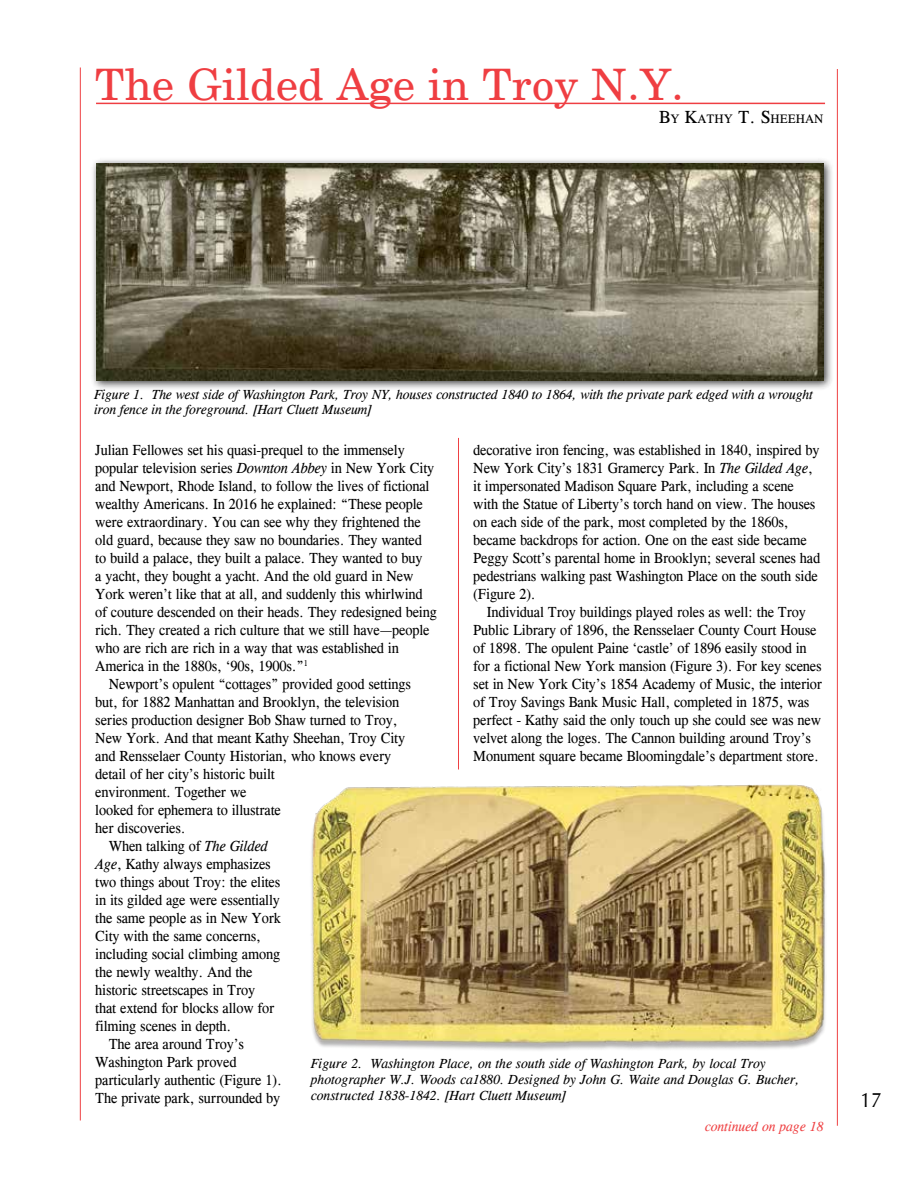
<style>
.page{position:relative;width:918px;height:1188px;background:#fff}
.page>*{position:absolute;margin:0;border:0;box-sizing:border-box;transform-origin:0 0}
.t1{font:43.5px "New Century Schlbk";letter-spacing:.01em;color:#ef3e42}
.t2{font:21px "Cg Omega";color:#000;scale:.9 1}
.t3{font:15px/18px "Cg Times";letter-spacing:-.01em;color:#000;scale:.95 1}
.t4{font:italic 13.5px/16.2px "Cg Times";color:#000}
.t5{font:italic 13.5px "Cg Times";color:#ef4143}
.t6{font:12.6px "Cg Times";color:#000}
.s1{font-size:18px}
.s2{font-style:italic}
</style>
<div class="page">
<hr style="left:96px;top:103px;width:729px;height:1px;background:#ef3e42">
<hr style="left:80px;top:68px;width:1px;height:1052px;background:#ef4143">
<hr style="left:837px;top:69px;width:1px;height:1057px;background:#ef4143">
<hr style="left:458px;top:438px;width:1px;height:332px;background:#ef4143">
<div style="left:90px;top:157px;width:744px;height:234px;background:#000;opacity:.75"></div>
<img style="left:96px;top:163px;width:728px;height:218px">
<img style="left:311px;top:772px;width:527px;height:283px">
<h1 class="t1" style="left:95px;top:58px;width:590px">The Gilded Age in Troy N.Y.</h1>
<p class="t6" style="left:659px;top:111px;width:166px"><span class="s1">B</span>Y <span class="s1">K</span>ATHY <span class="s1">T. S</span>HEEHAN</p>
<p class="t4" style="left:94px;top:387px;width:720px;line-height:15px">Figure 1. The west side of Washington Park, Troy NY, houses constructed 1840 to 1864, with the private park edged with a wrought iron fence in the foreground. [Hart Cluett Museum]</p>
<p class="t3" style="left:95px;top:441px;width:327px">Julian Fellowes set his quasi-prequel to the immensely</p>
<p class="t3" style="left:95px;top:459px;width:358px">popular television series <span class="s2">Downton Abbey</span> in New York City</p>
<p class="t3" style="left:95px;top:477px;width:353px">and Newport, Rhode Island, to follow the lives of fictional</p>
<p class="t3" style="left:95px;top:495px;width:346px">wealthy Americans. In 2016 he explained: “These people</p>
<p class="t3" style="left:95px;top:513px;width:344px">were extraordinary. You can see why they frightened the</p>
<p class="t3" style="left:95px;top:531px;width:345px">old guard, because they saw no boundaries. They wanted</p>
<p class="t3" style="left:95px;top:549px;width:346px">to build a palace, they built a palace. They wanted to buy</p>
<p class="t3" style="left:95px;top:567px;width:336px">a yacht, they bought a yacht. And the old guard in New</p>
<p class="t3" style="left:95px;top:585px;width:346px">York weren’t like that at all, and suddenly this whirlwind</p>
<p class="t3" style="left:95px;top:603px;width:361px">of couture descended on their heads. They redesigned being</p>
<p class="t3" style="left:95px;top:621px;width:353px">rich. They created a rich culture that we still have—people</p>
<p class="t3" style="left:95px;top:639px;width:321px">who are rich are rich in a way that was established in</p>
<p class="t3" style="left:95px;top:657px;width:225px">America in the 1880s, ‘90s, 1900s.”<sup>1</sup></p>
<p class="t3" style="left:109px;top:675px;width:320px">Newport’s opulent “cottages” provided good settings</p>
<p class="t3" style="left:95px;top:693px;width:321px">but, for 1882 Manhattan and Brooklyn, the television</p>
<p class="t3" style="left:95px;top:711px;width:320px">series production designer Bob Shaw turned to Troy,</p>
<p class="t3" style="left:95px;top:729px;width:328px">New York. And that meant Kathy Sheehan, Troy City</p>
<p class="t3" style="left:95px;top:747px;width:313px">and Rensselaer County Historian, who knows every</p>
<p class="t3" style="left:95px;top:765px;width:190px">detail of her city’s historic built</p>
<p class="t3" style="left:95px;top:783px;width:161px">environment. Together we</p>
<p class="t3" style="left:95px;top:801px;width:197px">looked for ephemera to illustrate</p>
<p class="t3" style="left:95px;top:819px;width:96px">her discoveries.</p>
<p class="t3" style="left:109px;top:837px;width:169px">When talking of <span class="s2">The Gilded</span></p>
<p class="t3" style="left:95px;top:855px;width:186px"><span class="s2">Age</span>, Kathy always emphasizes</p>
<p class="t3" style="left:95px;top:873px;width:196px">two things about Troy: the elites</p>
<p class="t3" style="left:95px;top:891px;width:196px">in its gilded age were essentially</p>
<p class="t3" style="left:95px;top:909px;width:197px">the same people as in New York</p>
<p class="t3" style="left:95px;top:927px;width:176px">City with the same concerns,</p>
<p class="t3" style="left:95px;top:945px;width:196px">including social climbing among</p>
<p class="t3" style="left:95px;top:963px;width:167px">the newly wealthy. And the</p>
<p class="t3" style="left:95px;top:981px;width:170px">historic streetscapes in Troy</p>
<p class="t3" style="left:95px;top:999px;width:190px">that extend for blocks allow for</p>
<p class="t3" style="left:95px;top:1017px;width:145px">filming scenes in depth.</p>
<p class="t3" style="left:109px;top:1035px;width:144px">The area around Troy’s</p>
<p class="t3" style="left:95px;top:1053px;width:150px">Washington Park proved</p>
<p class="t3" style="left:95px;top:1071px;width:198px">particularly authentic (Figure 1).</p>
<p class="t3" style="left:95px;top:1089px;width:196px">The private park, surrounded by</p>
<p class="t3" style="left:473px;top:441px;width:367px">decorative iron fencing, was established in 1840, inspired by New York City’s 1831 Gramercy Park. In <span class="s2">The Gilded Age</span>, it impersonated Madison Square Park, including a scene with the Statue of Liberty’s torch hand on view. The houses on each side of the park, most completed by the 1860s, became backdrops for action. One on the east side became Peggy Scott’s parental home in Brooklyn; several scenes had pedestrians walking past Washington Place on the south side (Figure 2).</p>
<p class="t3" style="left:473px;top:603px;width:369px;text-indent:13px">Individual Troy buildings played roles as well: the Troy Public Library of 1896, the Rensselaer County Court House of 1898. The opulent Paine ‘castle’ of 1896 easily stood in for a fictional New York mansion (Figure 3). For key scenes set in New York City’s 1854 Academy of Music, the interior of Troy Savings Bank Music Hall, completed in 1875, was perfect - Kathy said the only touch up she could see was new velvet along the loges. The Cannon building around Troy’s Monument square became Bloomingdale’s department store.</p>
<p class="t4" style="left:311px;top:1055px;width:490px">Figure 2. Washington Place, on the south side of Washington Park, by local Troy photographer W.J. Woods ca1880. Designed by John G. Waite and Douglas G. Bucher, constructed 1838-1842. [Hart Cluett Museum]</p>
<p class="t5" style="left:705px;top:1118px;width:120px">continued on page 18</p>
<h2 class="t2" style="left:860px;top:1088px;width:25px">17</h2>
</div>
